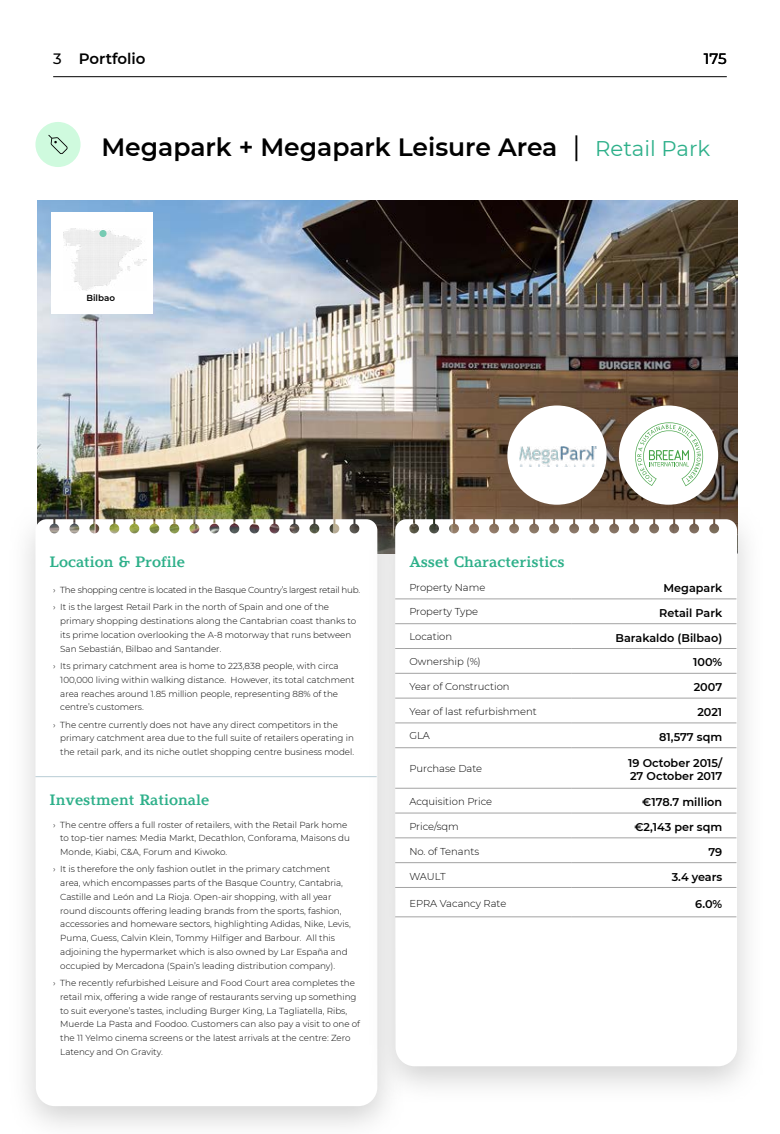
<style>
.page{position:relative;width:780px;height:1134px;background:#fff}
.page>*{position:absolute;margin:0;border:0;box-sizing:border-box;transform-origin:0 0}
.t1{font:600 25px "Montserrat";color:#000}
.Titulo_tabla_activos{font:700 15px "Argesta Text";color:#2eb08a}
.t2{font:600 15px "Montserrat";color:#000}
.t3{font:500 15px "Montserrat";color:#000}
.Tabla_activos_semibo{font:600 11.25px/13.8px "Montserrat";color:#000}
.Texto_tabla_activos{font:300 10px "Montserrat";color:#000}
.t4{font:300 8.75px/13.8px "Montserrat";color:#000}
.t5{font:300 8.75px "Montserrat";letter-spacing:-.025em;color:#000}
.t6{font:600 8.75px "Montserrat";color:#000}
.s1{font-weight:500}
.s2{font-weight:400;font-size:27.5px}
.s3{font-weight:400;font-size:21.25px;color:#2eb08a}
</style>
<div class="page">
<img style="left:37px;top:200px;width:700px;height:303px">
<div style="left:35px;top:122px;width:46px;height:45px;background:#cffade;border-radius:50%"></div>
<svg style="left:48px;top:135px;width:20px;height:19px"></svg>
<div style="left:8px;top:503px;width:397px;height:631px;background:#c2c2c2;opacity:.73"></div>
<svg style="left:35px;top:519px;width:342px;height:587px"></svg>
<div style="left:368px;top:503px;width:397px;height:601px;background:#c2c2c2;opacity:.73"></div>
<svg style="left:395px;top:519px;width:342px;height:547px"></svg>
<hr style="left:395px;top:599px;width:176px;height:1px;background:#a3a3a3">
<hr style="left:571px;top:599px;width:165px;height:1px;background:#a3a3a3">
<hr style="left:395px;top:623px;width:176px;height:1px;background:#a3a3a3">
<hr style="left:571px;top:623px;width:165px;height:1px;background:#a3a3a3">
<hr style="left:395px;top:648px;width:176px;height:1px;background:#a3a3a3">
<hr style="left:571px;top:648px;width:165px;height:1px;background:#a3a3a3">
<hr style="left:395px;top:673px;width:176px;height:1px;background:#a3a3a3">
<hr style="left:571px;top:673px;width:165px;height:1px;background:#a3a3a3">
<hr style="left:395px;top:698px;width:176px;height:1px;background:#a3a3a3">
<hr style="left:571px;top:698px;width:165px;height:1px;background:#a3a3a3">
<hr style="left:395px;top:723px;width:176px;height:1px;background:#a3a3a3">
<hr style="left:571px;top:723px;width:165px;height:1px;background:#a3a3a3">
<hr style="left:395px;top:747px;width:176px;height:1px;background:#a3a3a3">
<hr style="left:571px;top:747px;width:165px;height:1px;background:#a3a3a3">
<hr style="left:395px;top:788px;width:176px;height:1px;background:#a3a3a3">
<hr style="left:571px;top:788px;width:165px;height:1px;background:#a3a3a3">
<hr style="left:395px;top:813px;width:176px;height:1px;background:#a3a3a3">
<hr style="left:571px;top:813px;width:165px;height:1px;background:#a3a3a3">
<hr style="left:395px;top:838px;width:176px;height:1px;background:#a3a3a3">
<hr style="left:571px;top:838px;width:165px;height:1px;background:#a3a3a3">
<hr style="left:395px;top:862px;width:176px;height:1px;background:#a3a3a3">
<hr style="left:571px;top:862px;width:165px;height:1px;background:#a3a3a3">
<hr style="left:395px;top:887px;width:176px;height:1px;background:#a3a3a3">
<hr style="left:571px;top:887px;width:165px;height:1px;background:#a3a3a3">
<hr style="left:395px;top:917px;width:176px;height:1px;background:#a3a3a3">
<hr style="left:571px;top:917px;width:165px;height:1px;background:#a3a3a3">
<div style="left:507px;top:405px;width:99px;height:100px;background:#fff;border-radius:50%"></div>
<img style="left:519px;top:446px;width:77px;height:20px">
<div style="left:618px;top:405px;width:100px;height:100px;background:#fff;border-radius:50%"></div>
<svg style="left:635px;top:422px;width:68px;height:64px"></svg>
<div style="left:51px;top:213px;width:101px;height:101px;background:#fff"></div>
<img style="left:64px;top:228px;width:83px;height:62px">
<div style="left:99px;top:230px;width:7px;height:7px;background:#77cbb3;border-radius:50%"></div>
<hr style="left:35px;top:776px;width:341px;height:1px;background:#b8ccd4">
<hr style="left:53px;top:76px;width:673px;height:1px;background:#000">
<h2 class="t2" style="left:53px;top:48px;width:94px"><span class="s1">3</span> Portfolio</h2>
<h2 class="t3" style="left:704px;top:48px;width:24px">175</h2>
<p class="t1" style="left:101px;top:130px;width:610px">Megapark + Megapark Leisure Area <span class="s2">|</span> <span class="s3">Retail Park</span></p>
<p class="t6" style="left:86px;top:292px;width:30px">Bilbao</p>
<p class="Titulo_tabla_activos" style="left:50px;top:552px;width:137px">Location &amp; Profile</p>
<p class="t5" style="left:53px;top:584px;width:308px">› The shopping centre is located in the Basque Country’s largest retail hub.</p>
<p class="t4" style="left:60px;top:600px;width:297px;text-indent:-7px">› It is the largest Retail Park in the north of Spain and one of the primary shopping destinations along the Cantabrian coast thanks to its prime location overlooking the A-8 motorway that runs between San Sebastián, Bilbao and Santander.</p>
<p class="t4" style="left:60px;top:659px;width:296px;text-indent:-7px">› Its primary catchment area is home to 223,838 people, with circa 100,000 living within walking distance. However, its total catchment area reaches around 1.85 million people, representing 88% of the centre’s customers.</p>
<p class="t4" style="left:60px;top:717px;width:295px;text-indent:-7px">› The centre currently does not have any direct competitors in the primary catchment area due to the full suite of retailers operating in the retail park, and its niche outlet shopping centre business model.</p>
<p class="Titulo_tabla_activos" style="left:50px;top:790px;width:161px">Investment Rationale</p>
<p class="t4" style="left:60px;top:817px;width:291px;text-indent:-7px">› The centre offers a full roster of retailers, with the Retail Park home to top-tier names: Media Markt, Decathlon, Conforama, Maisons du<br>Monde, Kiabi, C&amp;A, Forum and Kiwoko.</p>
<p class="t4" style="left:60px;top:862px;width:292px;text-indent:-7px">› It is therefore the only fashion outlet in the primary catchment area, which encompasses parts of the Basque Country, Cantabria, Castille and León and La Rioja. Open-air shopping, with all year round discounts offering leading brands from the sports, fashion, accessories and homeware sectors, highlighting Adidas, Nike, Levis, Puma, Guess, Calvin Klein, Tommy Hilfiger and Barbour. All this adjoining the hypermarket which is also owned by Lar España and occupied by Mercadona (Spain’s leading distribution company).</p>
<p class="t4" style="left:60px;top:976px;width:301px;text-indent:-7px">› The recently refurbished Leisure and Food Court area completes the retail mix, offering a wide range of restaurants serving up something to suit everyone’s tastes, including Burger King, La Tagliatella, Ribs, Muerde La Pasta and Foodoo. Customers can also pay a visit to one of the 11 Yelmo cinema screens or the latest arrivals at the centre: Zero Latency and On Gravity.</p>
<p class="Titulo_tabla_activos" style="left:409px;top:552px;width:157px">Asset Characteristics</p>
<p class="Texto_tabla_activos" style="left:409px;top:580px;width:78px">Property Name</p>
<p class="Tabla_activos_semibo" style="left:663px;top:580px;width:60px">Megapark</p>
<p class="Texto_tabla_activos" style="left:409px;top:605px;width:70px">Property Type</p>
<p class="Tabla_activos_semibo" style="left:659px;top:605px;width:65px">Retail Park</p>
<p class="Texto_tabla_activos" style="left:409px;top:630px;width:44px">Location</p>
<p class="Tabla_activos_semibo" style="left:615px;top:630px;width:108px">Barakaldo (Bilbao)</p>
<p class="Texto_tabla_activos" style="left:409px;top:655px;width:73px">Ownership (%)</p>
<p class="Tabla_activos_semibo" style="left:693px;top:655px;width:31px">100%</p>
<p class="Texto_tabla_activos" style="left:409px;top:679px;width:102px">Year of Construction</p>
<p class="Tabla_activos_semibo" style="left:693px;top:680px;width:30px">2007</p>
<p class="Texto_tabla_activos" style="left:409px;top:704px;width:129px">Year of last refurbishment</p>
<p class="Tabla_activos_semibo" style="left:697px;top:705px;width:26px">2021</p>
<p class="Texto_tabla_activos" style="left:409px;top:729px;width:22px">GLA</p>
<p class="Tabla_activos_semibo" style="left:659px;top:729px;width:64px">81,577 sqm</p>
<p class="Texto_tabla_activos" style="left:409px;top:762px;width:74px">Purchase Date</p>
<p class="Tabla_activos_semibo" style="left:628px;top:755px;width:95px">19 October 2015/<br>27 October 2017</p>
<p class="Texto_tabla_activos" style="left:409px;top:794px;width:84px">Acquisition Price</p>
<p class="Tabla_activos_semibo" style="left:642px;top:795px;width:81px">€178.7 million</p>
<p class="Texto_tabla_activos" style="left:409px;top:820px;width:51px">Price/sqm</p>
<p class="Tabla_activos_semibo" style="left:634px;top:819px;width:89px">€2,143 per sqm</p>
<p class="Texto_tabla_activos" style="left:409px;top:845px;width:71px">No. of Tenants</p>
<p class="Tabla_activos_semibo" style="left:708px;top:844px;width:15px">79</p>
<p class="Texto_tabla_activos" style="left:409px;top:869px;width:38px">WAULT</p>
<p class="Tabla_activos_semibo" style="left:671px;top:869px;width:52px">3.4 years</p>
<p class="Texto_tabla_activos" style="left:409px;top:897px;width:98px">EPRA Vacancy Rate</p>
<p class="Tabla_activos_semibo" style="left:695px;top:896px;width:29px">6.0%</p>
</div>
